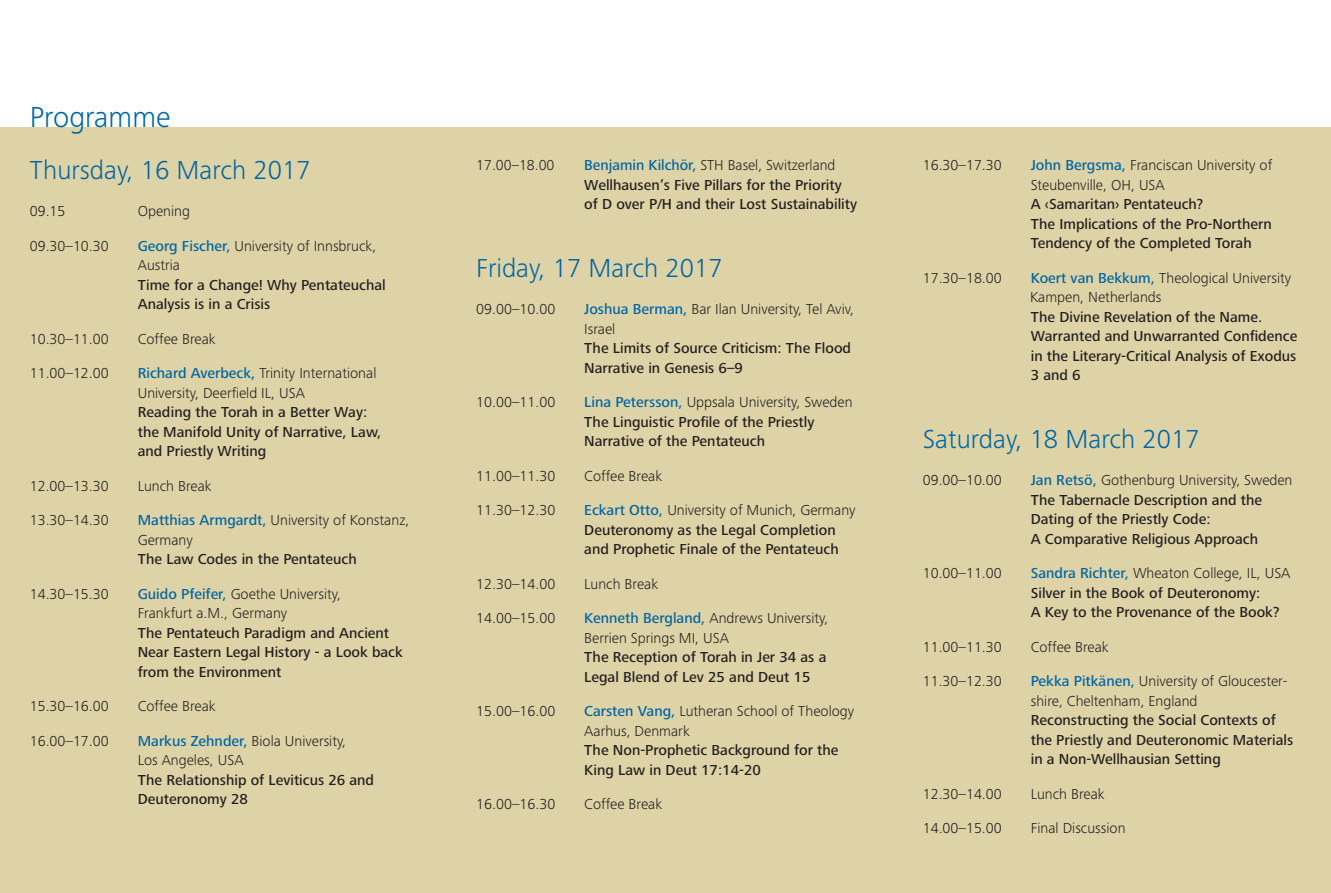
<style>
.page{position:relative;width:1331px;height:893px;background:#fff}
.page>*{position:absolute;margin:0;border:0;box-sizing:border-box;transform-origin:0 0}
.t1{font:300 30px "Frutiger Next Pro";color:#0065a4}
.t2{font:300 27px "Frutiger Next Pro";color:#0065a4}
.t3{font:500 15px/19.5px "Frutiger Next Pro";color:#231f20}
.t4{font:300 15px/19.5px "Frutiger Next Pro";color:#231f20}
.s1{font-weight:500;color:#0065a4}
.s2{color:#0065a4}
.s3{font-weight:300}
</style>
<div class="page">
<div style="left:0;top:128px;width:1331px;height:765px;background:#ded3a6"></div>
<h1 class="t1" style="left:30px;top:100px;width:142px">Programme</h1>
<h2 class="t2" style="left:30px;top:154px;width:282px">Thursday, 16 March 2017</h2>
<p class="t4" style="left:30px;top:202px;width:37px">09.15</p>
<p class="t4" style="left:138px;top:202px;width:54px">Opening</p>
<p class="t4" style="left:30px;top:236px;width:81px">09.30–10.30</p>
<p class="t4" style="left:138px;top:236px;width:240px"><span class="s1">Georg Fischer,</span> University of Innsbruck,<br>Austria</p>
<p class="t3" style="left:138px;top:275px;width:250px">Time for a Change! Why Pentateuchal<br>Analysis is in a Crisis</p>
<p class="t4" style="left:30px;top:329px;width:81px">10.30–11.00</p>
<p class="t4" style="left:138px;top:329px;width:79px">Coffee Break</p>
<p class="t4" style="left:30px;top:364px;width:81px">11.00–12.00</p>
<p class="t4" style="left:138px;top:364px;width:240px"><span class="s1">Richard Averbeck,</span> Trinity International<br>University, Deerfield IL, USA</p>
<p class="t3" style="left:138px;top:403px;width:245px">Reading the Torah in a Better Way: the Manifold Unity of Narrative, Law, and Priestly Writing</p>
<p class="t4" style="left:30px;top:476px;width:81px">12.00–13.30</p>
<p class="t4" style="left:138px;top:476px;width:75px">Lunch Break</p>
<p class="t4" style="left:30px;top:511px;width:81px">13.30–14.30</p>
<p class="t4" style="left:138px;top:511px;width:273px"><span class="s1">Matthias Armgardt,</span> University of Konstanz,<br>Germany</p>
<p class="t3" style="left:138px;top:550px;width:220px">The Law Codes in the Pentateuch</p>
<p class="t4" style="left:30px;top:584px;width:81px">14.30–15.30</p>
<p class="t4" style="left:138px;top:584px;width:205px"><span class="s1">Guido Pfeifer,</span> Goethe University,<br>Frankfurt a.M., Germany</p>
<p class="t3" style="left:138px;top:623px;width:267px">The Pentateuch Paradigm and Ancient<br>Near Eastern Legal History - a Look back from the Environment</p>
<p class="t4" style="left:30px;top:697px;width:81px">15.30–16.00</p>
<p class="t4" style="left:138px;top:697px;width:79px">Coffee Break</p>
<p class="t4" style="left:30px;top:731px;width:81px">16.00–17.00</p>
<p class="t4" style="left:138px;top:731px;width:210px"><span class="s1">Markus Zehnder,</span> Biola University,<br>Los Angeles, USA</p>
<p class="t3" style="left:138px;top:770px;width:238px">The Relationship of Leviticus 26 and<br>Deuteronomy 28</p>
<p class="t4" style="left:476px;top:156px;width:80px">17.00–18.00</p>
<p class="t3" style="left:584px;top:156px;width:274px"><span class="s2">Benjamin Kilchör,</span> <span class="s3">STH Basel, Switzerland<br></span>Wellhausen’s Five Pillars for the Priority of D over P/H and their Lost Sustainability</p>
<h2 class="t2" style="left:476px;top:252px;width:248px">Friday, 17 March 2017</h2>
<p class="t4" style="left:476px;top:300px;width:81px">09.00–10.00</p>
<p class="t4" style="left:584px;top:300px;width:271px"><span class="s1">Joshua Berman,</span> Bar Ilan University, Tel Aviv,<br>Israel</p>
<p class="t3" style="left:584px;top:339px;width:268px">The Limits of Source Criticism: The Flood<br>Narrative in Genesis 6–9</p>
<p class="t4" style="left:476px;top:393px;width:81px">10.00–11.00</p>
<p class="t3" style="left:584px;top:393px;width:270px"><span class="s2">Lina Petersson,</span> <span class="s3">Uppsala University, Sweden<br></span>The Linguistic Profile of the Priestly<br>Narrative of the Pentateuch</p>
<p class="t4" style="left:476px;top:466px;width:81px">11.00–11.30</p>
<p class="t4" style="left:584px;top:466px;width:79px">Coffee Break</p>
<p class="t4" style="left:476px;top:501px;width:81px">11.30–12.30</p>
<p class="t3" style="left:584px;top:501px;width:273px"><span class="s2">Eckart Otto,</span> <span class="s3">University of Munich, Germany<br></span>Deuteronomy as the Legal Completion and Prophetic Finale of the Pentateuch</p>
<p class="t4" style="left:476px;top:574px;width:81px">12.30–14.00</p>
<p class="t4" style="left:584px;top:574px;width:75px">Lunch Break</p>
<p class="t4" style="left:476px;top:609px;width:81px">14.00–15.00</p>
<p class="t4" style="left:584px;top:609px;width:246px"><span class="s1">Kenneth Bergland,</span> Andrews University,<br>Berrien Springs MI, USA</p>
<p class="t3" style="left:584px;top:648px;width:244px">The Reception of Torah in Jer 34 as a<br>Legal Blend of Lev 25 and Deut 15</p>
<p class="t4" style="left:476px;top:702px;width:81px">15.00–16.00</p>
<p class="t4" style="left:584px;top:702px;width:271px"><span class="s1">Carsten Vang,</span> Lutheran School of Theology<br>Aarhus, Denmark</p>
<p class="t3" style="left:584px;top:741px;width:256px">The Non-Prophetic Background for the<br>King Law in Deut 17:14-20</p>
<p class="t4" style="left:476px;top:795px;width:81px">16.00–16.30</p>
<p class="t4" style="left:584px;top:795px;width:79px">Coffee Break</p>
<p class="t4" style="left:923px;top:156px;width:81px">16.30–17.30</p>
<p class="t4" style="left:1031px;top:156px;width:243px"><span class="s1">John Bergsma,</span> Franciscan University of<br>Steubenville, OH, USA</p>
<p class="t3" style="left:1031px;top:195px;width:243px">A ‹Samaritan› Pentateuch?<br>The Implications of the Pro-Northern<br>Tendency of the Completed Torah</p>
<p class="t4" style="left:923px;top:268px;width:81px">17.30–18.00</p>
<p class="t4" style="left:1030px;top:268px;width:263px"><span class="s1">Koert van Bekkum,</span> Theological University<br>Kampen, Netherlands</p>
<p class="t3" style="left:1031px;top:307px;width:268px">The Divine Revelation of the Name.<br>Warranted and Unwarranted Confidence in the Literary-Critical Analysis of Exodus<br>3 and 6</p>
<h2 class="t2" style="left:923px;top:423px;width:278px">Saturday, 18 March 2017</h2>
<p class="t4" style="left:923px;top:471px;width:81px">09.00–10.00</p>
<p class="t3" style="left:1031px;top:471px;width:263px"><span class="s2">Jan Retsö,</span> <span class="s3">Gothenburg University, Sweden </span>The Tabernacle Description and the Dating of the Priestly Code:<br>A Comparative Religious Approach</p>
<p class="t4" style="left:923px;top:564px;width:81px">10.00–11.00</p>
<p class="t3" style="left:1031px;top:564px;width:261px"><span class="s2">Sandra Richter,</span> <span class="s3">Wheaton College, IL, USA<br></span>Silver in the Book of Deuteronomy:<br>A Key to the Provenance of the Book?</p>
<p class="t4" style="left:923px;top:637px;width:81px">11.00–11.30</p>
<p class="t4" style="left:1031px;top:637px;width:79px">Coffee Break</p>
<p class="t4" style="left:923px;top:672px;width:81px">11.30–12.30</p>
<p class="t4" style="left:1031px;top:672px;width:258px"><span class="s1">Pekka Pitkänen,</span> University of Gloucester&shy;shire, Cheltenham, England</p>
<p class="t3" style="left:1031px;top:711px;width:264px">Reconstructing the Social Contexts of the Priestly and Deuteronomic Materials in a Non-Wellhausian Setting</p>
<p class="t4" style="left:923px;top:784px;width:81px">12.30–14.00</p>
<p class="t4" style="left:1031px;top:784px;width:75px">Lunch Break</p>
<p class="t4" style="left:923px;top:819px;width:81px">14.00–15.00</p>
<p class="t4" style="left:1031px;top:819px;width:96px">Final Discussion</p>
</div>
